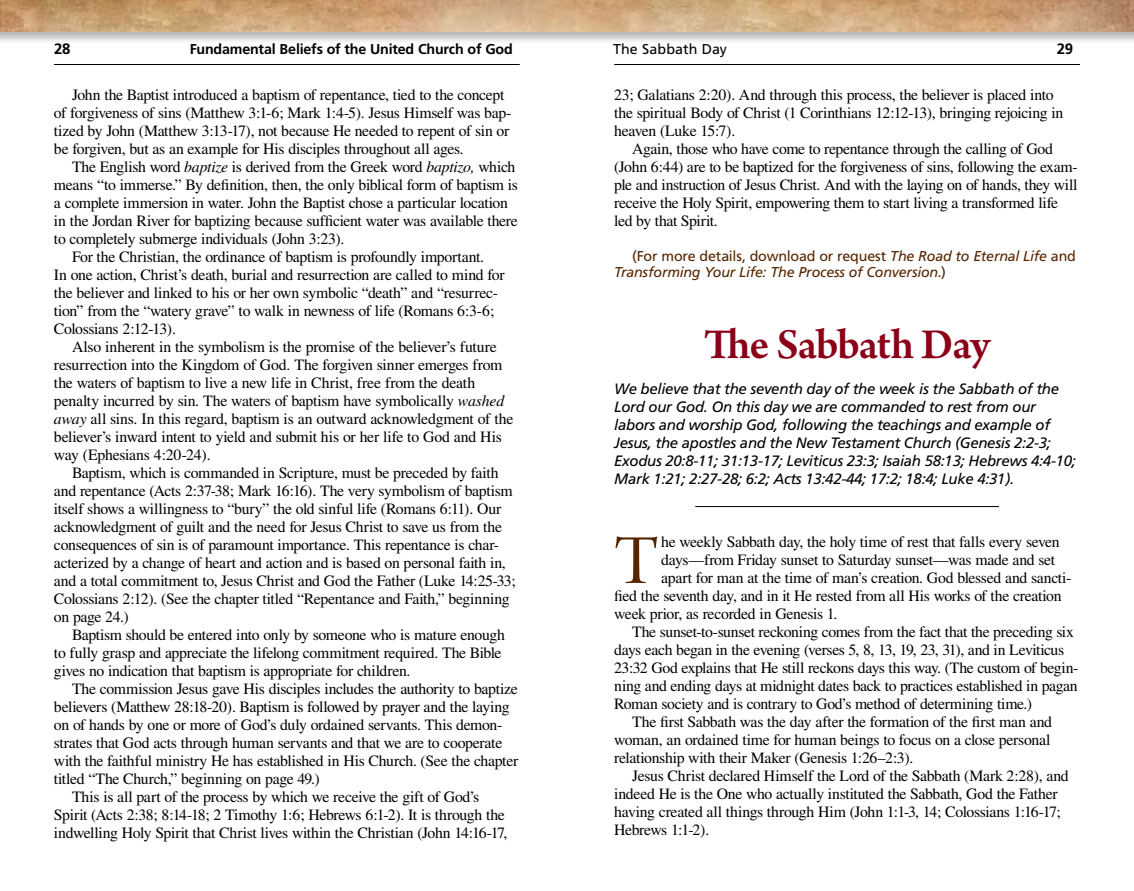
<style>
.page{position:relative;width:1134px;height:891px;background:#fff}
.page>*{position:absolute;margin:0;border:0;box-sizing:border-box;transform-origin:0 0}
.t1{font:74.55px "Arno Pro Display";color:#552500}
.t2{font:600 45px "Arno Pro";letter-spacing:-.03em;color:#8b0018}
.t3{font:15.75px/18px "Times";letter-spacing:-.02em;color:#000}
.t4{font:italic 15px/18px "Frutiger";letter-spacing:-.02em;color:#000}
.t5{font:700 15px "Frutiger";color:#000}
.t6{font:italic 14.25px/16.5px "Frutiger";letter-spacing:-.015em;color:#552500}
.t7{font:700 14.25px "Frutiger";letter-spacing:-.015em;color:#000}
.t8{font:14.25px "Frutiger";letter-spacing:.005em;color:#000}
.s1{font-style:italic}
.s2{font-style:normal}
</style>
<div class="page">
<hr style="left:54px;top:64px;width:466px;height:1px;background:#000">
<div style="left:0;top:0;width:567px;height:44px;background:#000;opacity:.3"></div>
<img style="left:0;top:0;width:567px;height:32px">
<hr style="left:614px;top:64px;width:466px;height:1px;background:#000">
<div style="left:567px;top:0;width:567px;height:44px;background:#000;opacity:.3"></div>
<svg style="left:567px;top:0;width:567px;height:32px;background:#cea67d"></svg>
<hr style="left:695px;top:506px;width:304px;height:1px;background:#000">
<p class="t5" style="left:54px;top:40px;width:18px">28</p>
<p class="t7" style="left:190px;top:41px;width:325px">Fundamental Beliefs of the United Church of God</p>
<p class="t8" style="left:613px;top:41px;width:116px">The Sabbath Day</p>
<p class="t5" style="left:1057px;top:40px;width:18px">29</p>
<p class="t3" style="left:54px;top:86px;width:459px;text-indent:18px">John the Baptist introduced a baptism of repentance, tied to the concept of forgiveness of sins (Matthew 3:1-6; Mark 1:4-5). Jesus Himself was bap&shy;tized by John (Matthew 3:13-17), not because He needed to repent of sin or be forgiven, but as an example for His disciples throughout all ages.</p>
<p class="t3" style="left:72px;top:158px;width:445px">The English word <span class="s1">baptize</span> is derived from the Greek word <span class="s1">baptizo,</span> which</p>
<p class="t3" style="left:54px;top:176px;width:466px">means “to immerse.” By definition, then, the only biblical form of baptism is</p>
<p class="t3" style="left:54px;top:194px;width:455px">a complete immersion in water. John the Baptist chose a particular location</p>
<p class="t3" style="left:54px;top:212px;width:465px">in the Jordan River for baptizing because sufficient water was available there</p>
<p class="t3" style="left:54px;top:230px;width:292px">to completely submerge individuals (John 3:23).</p>
<p class="t3" style="left:72px;top:248px;width:414px">For the Christian, the ordinance of baptism is profoundly important.</p>
<p class="t3" style="left:54px;top:266px;width:452px">In one action, Christ’s death, burial and resurrection are called to mind for</p>
<p class="t3" style="left:54px;top:284px;width:446px">the believer and linked to his or her own symbolic “death” and “resurrec-</p>
<p class="t3" style="left:54px;top:302px;width:442px">tion” from the “watery grave” to walk in newness of life (Romans 6:3-6;</p>
<p class="t3" style="left:54px;top:320px;width:123px">Colossians 2:12-13).</p>
<p class="t3" style="left:72px;top:338px;width:426px">Also inherent in the symbolism is the promise of the believer’s future</p>
<p class="t3" style="left:54px;top:356px;width:450px">resurrection into the Kingdom of God. The forgiven sinner emerges from</p>
<p class="t3" style="left:54px;top:374px;width:423px">the waters of baptism to live a new life in Christ, free from the death</p>
<p class="t3" style="left:54px;top:392px;width:452px">penalty incurred by sin. The waters of baptism have symbolically <span class="s1">washed</span></p>
<p class="t3" style="left:54px;top:410px;width:461px"><span class="s1">away</span> all sins. In this regard, baptism is an outward acknowledgment of the</p>
<p class="t3" style="left:54px;top:428px;width:449px">believer’s inward intent to yield and submit his or her life to God and His</p>
<p class="t3" style="left:54px;top:446px;width:158px">way (Ephesians 4:20-24).</p>
<p class="t3" style="left:72px;top:464px;width:428px">Baptism, which is commanded in Scripture, must be preceded by faith</p>
<p class="t3" style="left:54px;top:482px;width:460px">and repentance (Acts 2:37-38; Mark 16:16). The very symbolism of baptism</p>
<p class="t3" style="left:54px;top:500px;width:449px">itself shows a willingness to “bury” the old sinful life (Romans 6:11). Our</p>
<p class="t3" style="left:54px;top:518px;width:450px">acknowledgment of guilt and the need for Jesus Christ to save us from the</p>
<p class="t3" style="left:54px;top:536px;width:447px">consequences of sin is of paramount importance. This repentance is char-</p>
<p class="t3" style="left:54px;top:554px;width:453px">acterized by a change of heart and action and is based on personal faith in,</p>
<p class="t3" style="left:54px;top:572px;width:463px">and a total commitment to, Jesus Christ and God the Father (Luke 14:25-33;</p>
<p class="t3" style="left:54px;top:590px;width:457px">Colossians 2:12). (See the chapter titled “Repentance and Faith,” beginning</p>
<p class="t3" style="left:54px;top:608px;width:76px">on page 24.)</p>
<p class="t3" style="left:72px;top:626px;width:434px">Baptism should be entered into only by someone who is mature enough</p>
<p class="t3" style="left:54px;top:644px;width:449px">to fully grasp and appreciate the lifelong commitment required. The Bible</p>
<p class="t3" style="left:54px;top:662px;width:358px">gives no indication that baptism is appropriate for children.</p>
<p class="t3" style="left:72px;top:680px;width:447px">The commission Jesus gave His disciples includes the authority to baptize</p>
<p class="t3" style="left:54px;top:698px;width:457px">believers (Matthew 28:18-20). Baptism is followed by prayer and the laying</p>
<p class="t3" style="left:54px;top:716px;width:450px">on of hands by one or more of God’s duly ordained servants. This demon-</p>
<p class="t3" style="left:54px;top:734px;width:450px">strates that God acts through human servants and that we are to cooperate</p>
<p class="t3" style="left:54px;top:752px;width:466px">with the faithful ministry He has established in His Church. (See the chapter</p>
<p class="t3" style="left:54px;top:770px;width:267px">titled “The Church,” beginning on page 49.)</p>
<p class="t3" style="left:72px;top:788px;width:409px">This is all part of the process by which we receive the gift of God’s</p>
<p class="t3" style="left:54px;top:806px;width:452px">Spirit (Acts 2:38; 8:14-18; 2 Timothy 1:6; Hebrews 6:1-2). It is through the</p>
<p class="t3" style="left:54px;top:824px;width:455px">indwelling Holy Spirit that Christ lives within the Christian (John 14:16-17,</p>
<p class="t3" style="left:614px;top:86px;width:451px">23; Galatians 2:20). And through this process, the believer is placed into the spiritual Body of Christ (1 Corinthians 12:12-13), bringing rejoicing in heaven (Luke 15:7).</p>
<p class="t3" style="left:614px;top:140px;width:465px;text-indent:18px">Again, those who have come to repentance through the calling of God (John 6:44) are to be baptized for the forgiveness of sins, following the exam&shy;ple and instruction of Jesus Christ. And with the laying on of hands, they will receive the Holy Spirit, empowering them to start living a transformed life led by that Spirit.</p>
<p class="t6" style="left:614px;top:247px;width:463px;text-indent:18px"><span class="s2">(For more details, download or request</span> The Road to Eternal Life <span class="s2">and<br></span>Transforming Your Life: The Process of Conversion.<span class="s2">)</span></p>
<h2 class="t2" style="left:704px;top:319px;width:288px">The Sabbath Day</h2>
<p class="t4" style="left:614px;top:380px;width:463px">We believe that the seventh day of the week is the Sabbath of the Lord our God. On this day we are commanded to rest from our labors and worship God, following the teachings and example of Jesus, the apostles and the New Testament Church (Genesis 2:2-3; Exodus 20:8-11; 31:13-17; Leviticus 23:3; Isaiah 58:13; Hebrews 4:4-10; Mark 1:21; 2:27-28; 6:2; Acts 13:42-44; 17:2; 18:4; Luke 4:31).</p>
<h1 class="t1" style="left:614px;top:520px;width:46px">T</h1>
<p class="t3" style="left:661px;top:533px;width:400px">he weekly Sabbath day, the holy time of rest that falls every seven</p>
<p class="t3" style="left:661px;top:551px;width:395px">days—from Friday sunset to Saturday sunset—was made and set</p>
<p class="t3" style="left:661px;top:569px;width:412px">apart for man at the time of man’s creation. God blessed and sancti-</p>
<p class="t3" style="left:614px;top:587px;width:449px">fied the seventh day, and in it He rested from all His works of the creation</p>
<p class="t3" style="left:614px;top:605px;width:225px">week prior, as recorded in Genesis 1.</p>
<p class="t3" style="left:632px;top:623px;width:443px">The sunset-to-sunset reckoning comes from the fact that the preceding six</p>
<p class="t3" style="left:614px;top:641px;width:452px">days each began in the evening (verses 5, 8, 13, 19, 23, 31), and in Leviticus</p>
<p class="t3" style="left:614px;top:659px;width:466px">23:32 God explains that He still reckons days this way. (The custom of begin-</p>
<p class="t3" style="left:614px;top:677px;width:465px">ning and ending days at midnight dates back to practices established in pagan</p>
<p class="t3" style="left:614px;top:695px;width:419px">Roman society and is contrary to God’s method of determining time.)</p>
<p class="t3" style="left:632px;top:713px;width:421px">The first Sabbath was the day after the formation of the first man and</p>
<p class="t3" style="left:614px;top:731px;width:438px">woman, an ordained time for human beings to focus on a close personal</p>
<p class="t3" style="left:614px;top:749px;width:301px">relationship with their Maker (Genesis 1:26–2:3).</p>
<p class="t3" style="left:632px;top:767px;width:438px">Jesus Christ declared Himself the Lord of the Sabbath (Mark 2:28), and</p>
<p class="t3" style="left:614px;top:785px;width:445px">indeed He is the One who actually instituted the Sabbath, God the Father</p>
<p class="t3" style="left:614px;top:803px;width:448px">having created all things through Him (John 1:1-3, 14; Colossians 1:16-17;</p>
<p class="t3" style="left:614px;top:821px;width:97px">Hebrews 1:1-2).</p>
</div>
